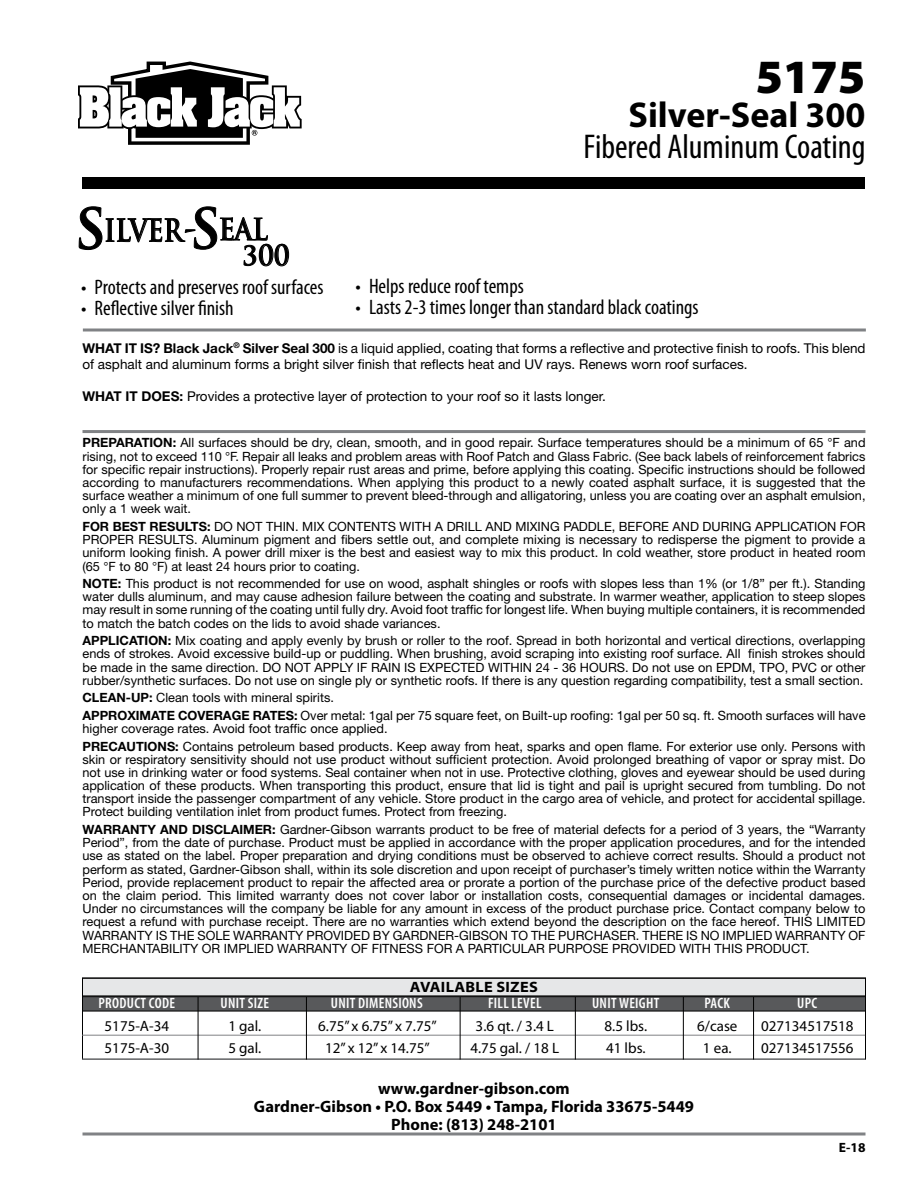
<style>
.page{position:relative;width:918px;height:1188px;background:#fff}
.page>*{position:absolute;margin:0;border:0;box-sizing:border-box;transform-origin:0 0}
.t1{font:900 48px "Myriad Pro";color:#000}
.t2{font:700 36px "Myriad Pro";color:#000}
.t3{font:condensed 34.5px "Myriad Pro";color:#000}
.t4{font:700 30.15px "Trajan Pro";letter-spacing:-.005em;color:#000;scale:.84 1}
.t5{font:700 27.6px "Trajan Pro";color:#000;scale:.95 1}
.t6{font:condensed 21px "Myriad Pro";color:#000}
.t7{font:700 16.5px/18px "Myriad Pro";color:#000;text-align:center}
.t8{font:15px "Myriad Pro";color:#000}
.t9{font:600 condensed 15px "Myriad Pro";letter-spacing:.02em;color:#fff}
.t10{font:700 semi-expanded 15px "Myriad Pro";letter-spacing:.02em;color:#000}
.t11{font:13.5px/16.2px "Helvetica Neue LT Std";color:#000}
.t12{font:700 13.5px "Myriad Pro";color:#000}
.t13{font:12.75px/13.2px "Helvetica Neue LT Std";color:#000;text-align:justify}
.s1{font-size:29.25px}
.s2{font-weight:700}
</style>
<div class="page">
<div style="left:82px;top:996px;width:784px;height:15px;background:#58595b;border:1px solid #000"></div>
<div style="left:82px;top:978px;width:784px;height:18px;background:#e6e7e8"></div>
<div style="left:82px;top:177px;width:784px;height:12px;background:#000"></div>
<svg style="left:78px;top:62px;width:224px;height:83px"></svg>
<svg style="left:79px;top:207px;width:210px;height:59px"></svg>
<div style="left:82px;top:978px;width:784px;height:82px;border:1px solid #000"></div>
<hr style="left:82px;top:430px;width:784px;height:3px;background:#808285">
<svg style="left:82px;top:1132px;width:784px;height:4px;background:#9fa1a3"></svg>
<hr style="left:82px;top:1035px;width:783px;height:1px;background:#808285">
<hr style="left:82px;top:1059px;width:783px;height:1px;background:#808285">
<hr style="left:198px;top:997px;width:1px;height:63px;background:#000">
<hr style="left:306px;top:997px;width:1px;height:63px;background:#000">
<hr style="left:460px;top:997px;width:1px;height:63px;background:#000">
<hr style="left:575px;top:997px;width:1px;height:63px;background:#000">
<hr style="left:683px;top:997px;width:1px;height:63px;background:#000">
<hr style="left:753px;top:997px;width:1px;height:63px;background:#000">
<svg style="left:83px;top:328px;width:783px;height:4px;background:#9fa1a3"></svg>
<h1 class="t1" style="left:755px;top:44px;width:112px">5175</h1>
<h3 class="t4" style="left:104px;top:212px;width:196px">ILVER <span class="s1">EAL</span></h3>
<h3 class="t6" style="left:81px;top:274px;width:244px">• Protects and preserves roof surfaces</h3>
<h3 class="t6" style="left:81px;top:295px;width:154px">• Reflective silver finish</h3>
<h3 class="t5" style="left:258px;top:238px;width:35px">00</h3>
<h2 class="t2" style="left:629px;top:92px;width:238px">Silver-Seal 300</h2>
<h3 class="t3" style="left:584px;top:126px;width:283px">Fibered Aluminum Coating</h3>
<h3 class="t6" style="left:356px;top:274px;width:170px">• Helps reduce roof temps</h3>
<h3 class="t6" style="left:356px;top:295px;width:345px">• Lasts 2-3 times longer than standard black coatings</h3>
<p class="t11" style="left:82px;top:340px;width:785px"><span class="s2">WHAT IT IS? Black Jack</span><sup>®</sup> <span class="s2">Silver Seal 300</span> is a liquid applied, coating that forms a reflective and protective finish to roofs. This blend of asphalt and aluminum forms a bright silver finish that reflects heat and UV rays. Renews worn roof surfaces.</p>
<p class="t11" style="left:82px;top:388px;width:525px"><span class="s2">WHAT IT DOES:</span> Provides a protective layer of protection to your roof so it lasts longer.</p>
<p class="t13" style="left:82px;top:436px;width:785px"><span class="s2">PREPARATION:</span> All surfaces should be dry, clean, smooth, and in good repair. Surface temperatures should be a minimum of 65 °F and rising, not to exceed 110 °F. Repair all leaks and problem areas with Roof Patch and Glass Fabric. (See back labels of reinforcement fabrics for specific repair instructions). Properly repair rust areas and prime, before applying this coating. Specific instructions should be followed according to manufacturers recommendations. When applying this product to a newly coated asphalt surface, it is suggested that the surface weather a minimum of one full summer to prevent bleed-through and alligatoring, unless you are coating over an asphalt emulsion, only a 1 week wait.</p>
<p class="t13" style="left:82px;top:520px;width:785px"><span class="s2">FOR BEST RESULTS:</span> DO NOT THIN. MIX CONTENTS WITH A DRILL AND MIXING PADDLE, BEFORE AND DURING APPLICATION FOR PROPER RESULTS. Aluminum pigment and fibers settle out, and complete mixing is necessary to redisperse the pigment to provide a uniform looking finish. A power drill mixer is the best and easiest way to mix this product. In cold weather, store product in heated room (65 °F to 80 °F) at least 24 hours prior to coating.</p>
<p class="t13" style="left:82px;top:577px;width:785px"><span class="s2">NOTE:</span> This product is not recommended for use on wood, asphalt shingles or roofs with slopes less than 1% (or 1/8” per ft.). Standing water dulls aluminum, and may cause adhesion failure between the coating and substrate. In warmer weather, application to steep slopes may result in some running of the coating until fully dry. Avoid foot traffic for longest life. When buying multiple containers, it is recommended to match the batch codes on the lids to avoid shade variances.</p>
<p class="t13" style="left:82px;top:634px;width:785px"><span class="s2">APPLICATION:</span> Mix coating and apply evenly by brush or roller to the roof. Spread in both horizontal and vertical directions, overlapping ends of strokes. Avoid excessive build-up or puddling. When brushing, avoid scraping into existing roof surface. All finish strokes should be made in the same direction. DO NOT APPLY IF RAIN IS EXPECTED WITHIN 24 - 36 HOURS. Do not use on EPDM, TPO, PVC or other rubber/synthetic surfaces. Do not use on single ply or synthetic roofs. If there is any question regarding compatibility, test a small section.</p>
<p class="t13" style="left:82px;top:689px;width:785px;line-height:17.5px"><span class="s2">CLEAN-UP:</span> Clean tools with mineral spirits.<br><span class="s2">APPROXIMATE COVERAGE RATES:</span> Over metal: 1gal per 75 square feet, on Built-up roofing: 1gal per 50 sq. ft. Smooth surfaces will have</p>
<p class="t13" style="left:82px;top:720px;width:785px;line-height:17.5px">higher coverage rates. Avoid foot traffic once applied.<br><span class="s2">PRECAUTIONS:</span> Contains petroleum based products. Keep away from heat, sparks and open flame. For exterior use only. Persons with</p>
<p class="t13" style="left:82px;top:752px;width:785px">skin or respiratory sensitivity should not use product without sufficient protection. Avoid prolonged breathing of vapor or spray mist. Do not use in drinking water or food systems. Seal container when not in use. Protective clothing, gloves and eyewear should be used during application of these products. When transporting this product, ensure that lid is tight and pail is upright secured from tumbling. Do not transport inside the passenger compartment of any vehicle. Store product in the cargo area of vehicle, and protect for accidental spillage.<br>Protect building ventilation inlet from product fumes. Protect from freezing.</p>
<p class="t13" style="left:82px;top:823px;width:785px"><span class="s2">WARRANTY AND DISCLAIMER:</span> Gardner-Gibson warrants product to be free of material defects for a period of 3 years, the “Warranty Period”, from the date of purchase. Product must be applied in accordance with the proper application procedures, and for the intended use as stated on the label. Proper preparation and drying conditions must be observed to achieve correct results. Should a product not perform as stated, Gardner-Gibson shall, within its sole discretion and upon receipt of purchaser’s timely written notice within the Warranty Period, provide replacement product to repair the affected area or prorate a portion of the purchase price of the defective product based on the claim period. This limited warranty does not cover labor or installation costs, consequential damages or incidental damages.<br>Under no circumstances will the company be liable for any amount in excess of the product purchase price. Contact company below to request a refund with purchase receipt. There are no warranties which extend beyond the description on the face hereof. THIS LIMITED WARRANTY IS THE SOLE WARRANTY PROVIDED BY GARDNER-GIBSON TO THE PURCHASER. THERE IS NO IMPLIED WARRANTY OF MERCHANTABILITY OR IMPLIED WARRANTY OF FITNESS FOR A PARTICULAR PURPOSE PROVIDED WITH THIS PRODUCT.</p>
<p class="t10" style="left:410px;top:977px;width:130px">AVAILABLE SIZES</p>
<p class="t9" style="left:98px;top:994px;width:78px">PRODUCT CODE</p>
<p class="t9" style="left:221px;top:994px;width:50px">UNIT SIZE</p>
<p class="t9" style="left:331px;top:994px;width:93px">UNIT DIMENSIONS</p>
<p class="t9" style="left:488px;top:994px;width:55px">FILL LEVEL</p>
<p class="t9" style="left:592px;top:994px;width:69px">UNIT WEIGHT</p>
<p class="t9" style="left:705px;top:994px;width:27px">PACK</p>
<p class="t9" style="left:797px;top:994px;width:22px">UPC</p>
<p class="t8" style="left:105px;top:1017px;width:66px">5175-A-34</p>
<p class="t8" style="left:228px;top:1017px;width:34px">1 gal.</p>
<p class="t8" style="left:318px;top:1017px;width:120px">6.75” x 6.75” x 7.75”</p>
<p class="t8" style="left:476px;top:1017px;width:80px">3.6 qt. / 3.4 L</p>
<p class="t8" style="left:605px;top:1017px;width:44px">8.5 lbs.</p>
<p class="t8" style="left:697px;top:1017px;width:42px">6/case</p>
<p class="t8" style="left:761px;top:1017px;width:94px">027134517518</p>
<p class="t8" style="left:105px;top:1039px;width:66px">5175-A-30</p>
<p class="t8" style="left:228px;top:1039px;width:34px">5 gal.</p>
<p class="t8" style="left:325px;top:1039px;width:106px">12” x 12” x 14.75”</p>
<p class="t8" style="left:471px;top:1039px;width:90px">4.75 gal. / 18 L</p>
<p class="t8" style="left:606px;top:1039px;width:41px">41 lbs.</p>
<p class="t8" style="left:703px;top:1039px;width:30px">1 ea.</p>
<p class="t8" style="left:761px;top:1039px;width:94px">027134517556</p>
<p class="t7" style="left:254px;top:1079px;width:442px">www.gardner-gibson.com<br>Gardner-Gibson • P.O. Box 5449 • Tampa, Florida 33675-5449<br>Phone: (813) 248-2101</p>
<p class="t12" style="left:839px;top:1138px;width:28px">E-18</p>
</div>
